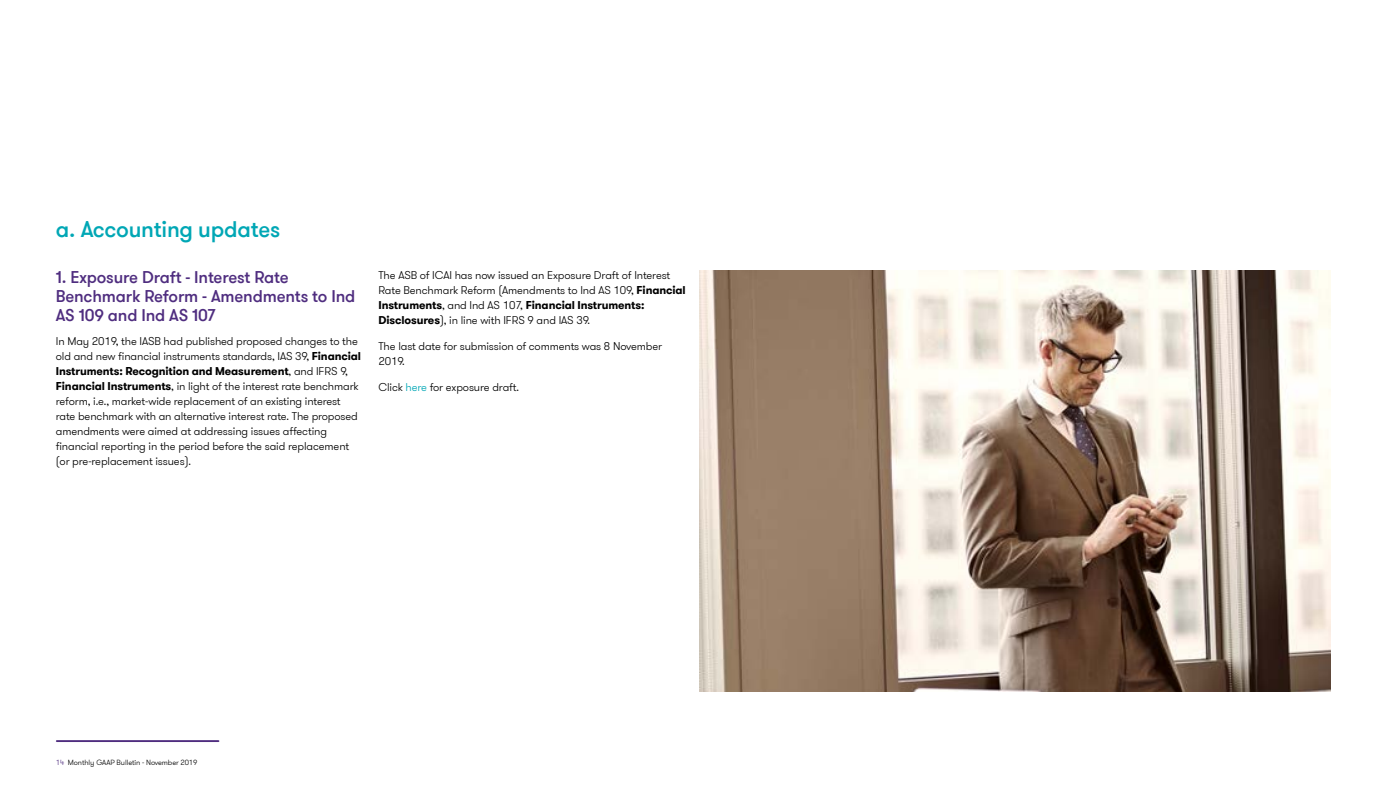
<style>
.page{position:relative;width:1386px;height:796px;background:#fff}
.page>*{position:absolute;margin:0;border:0;box-sizing:border-box;transform-origin:0 0}
.t1{font:500 22.5px "GT Walsheim Pro";letter-spacing:-.01em;color:#00a7b5}
.t2{font:500 16.88px/18.8px "GT Walsheim Pro";letter-spacing:-.01em;color:#4f2d7f}
.t3{font:300 11.25px/15px "GT Walsheim Pro";letter-spacing:-.01em;color:#000}
.t4{font:300 7.5px "GT Walsheim Pro";letter-spacing:-.01em;color:#000}
.s1{font-weight:700}
.s2{color:#00a7b5}
.s3{color:#4f2d7f}
</style>
<div class="page">
<hr style="left:57px;top:740px;width:161px;height:2px;background:#4f2d7f">
<img style="left:700px;top:271px;width:630px;height:420px">
<h1 class="t1" style="left:56px;top:215px;width:226px">a. Accounting updates</h1>
<h2 class="t2" style="left:56px;top:268px;width:301px">1. Exposure Draft - Interest Rate<br>Benchmark Reform - Amendments to Ind<br>AS 109 and Ind AS 107</h2>
<p class="t3" style="left:56px;top:334px;width:307px">In May 2019, the IASB had published proposed changes to the old and new financial instruments standards, IAS 39, <span class="s1">Financial Instruments: Recognition and Measurement</span>, and IFRS 9, <span class="s1">Financial Instruments</span>, in light of the interest rate benchmark reform, i.e., market-wide replacement of an existing interest rate benchmark with an alternative interest rate. The proposed amendments were aimed at addressing issues affecting financial reporting in the period before the said replacement (or pre-replacement issues).</p>
<p class="t3" style="left:378px;top:268px;width:309px">The ASB of ICAI has now issued an Exposure Draft of Interest Rate Benchmark Reform (Amendments to Ind AS 109, <span class="s1">Financial Instruments</span>, and Ind AS 107, <span class="s1">Financial Instruments:<br>Disclosures</span>), in line with IFRS 9 and IAS 39.</p>
<p class="t3" style="left:378px;top:338px;width:285px">The last date for submission of comments was 8 November<br>2019.</p>
<p class="t3" style="left:378px;top:379px;width:142px">Click <span class="s2">here</span> for exposure draft.</p>
<p class="t4" style="left:56px;top:757px;width:143px"><span class="s3">14</span> Monthly GAAP Bulletin - November 2019</p>
</div>
